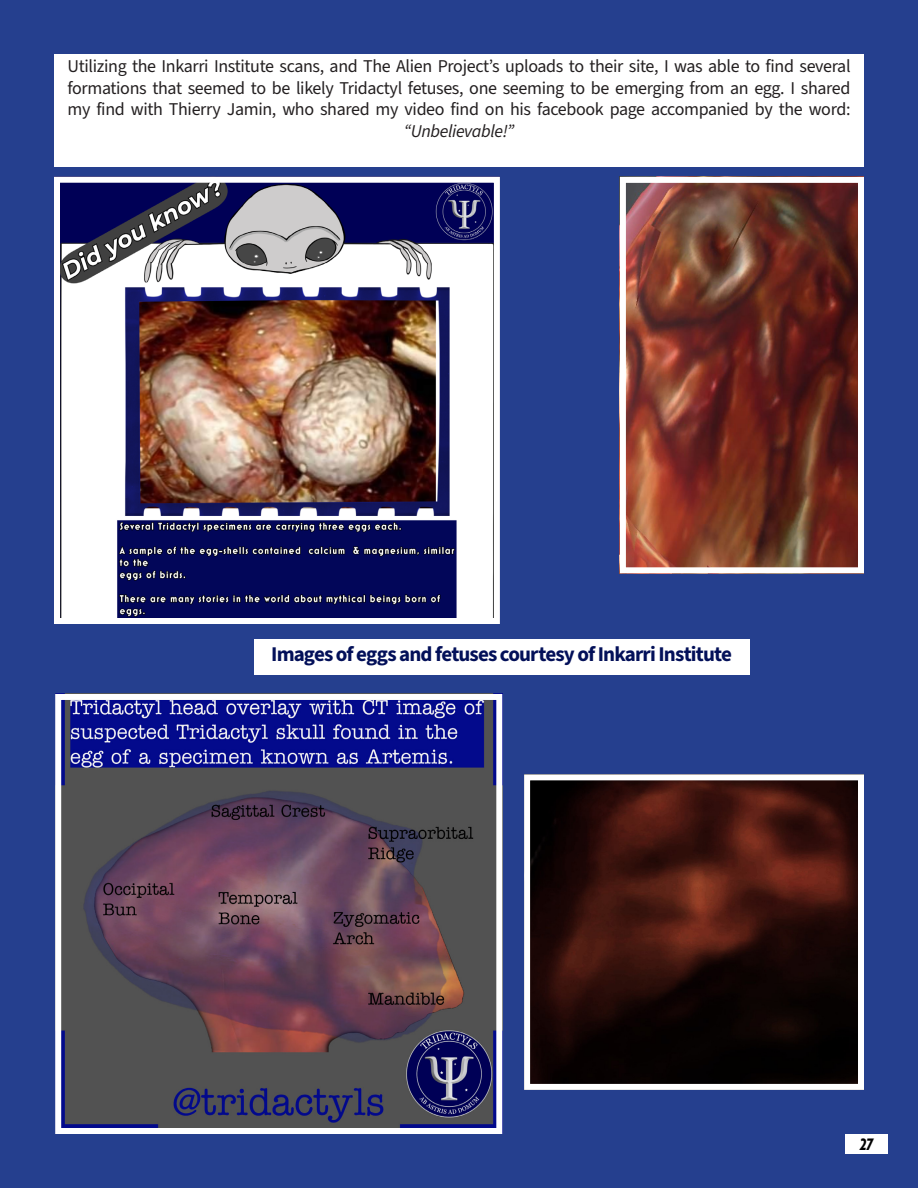
<style>
.page{position:relative;width:918px;height:1188px;background:#253f8e}
.page>*{position:absolute;margin:0;border:0;box-sizing:border-box;transform-origin:0 0}
.Heading1{font:700 21px "Source Sans 3";letter-spacing:-.045em;color:#031059}
.t1{font:18px/21.6px "Source Sans 3";letter-spacing:-.02em;color:#231f20;text-align:center}
.PageNumber{font:italic 700 18px "Agenda";color:#000;scale:.81 1}
.s1{font-style:italic}
</style>
<div class="page">
<div style="left:845px;top:1134px;width:43px;height:20px;background:#fff"></div>
<div style="left:54px;top:54px;width:810px;height:112px;background:#fff"></div>
<div style="left:254px;top:640px;width:496px;height:35px;background:#fff"></div>
<img style="left:531px;top:781px;width:326px;height:302px">
<div style="left:524px;top:774px;width:340px;height:316px;border:6px solid #fff"></div>
<img style="left:62px;top:701px;width:433px;height:426px">
<div style="left:55px;top:694px;width:447px;height:440px;border:6px solid #fff"></div>
<img style="left:61px;top:184px;width:432px;height:433px">
<div style="left:54px;top:177px;width:446px;height:447px;border:6px solid #fff"></div>
<img style="left:627px;top:184px;width:230px;height:382px">
<div style="left:620px;top:177px;width:244px;height:396px;border:6px solid #fff"></div>
<p class="t1" style="left:68px;top:55px;width:785px">Utilizing the Inkarri Institute scans, and The Alien Project’s uploads to their site, I was able to find several formations that seemed to be likely Tridactyl fetuses, one seeming to be emerging from an egg. I shared my find with Thierry Jamin, who shared my video find on his facebook page accompanied by the word: <span class="s1">“Unbelievable!”</span></p>
<p class="Heading1" style="left:271px;top:640px;width:462px">Images of eggs and fetuses courtesy of Inkarri Institute</p>
<p class="PageNumber" style="left:860px;top:1134px;width:18px">27</p>
</div>
